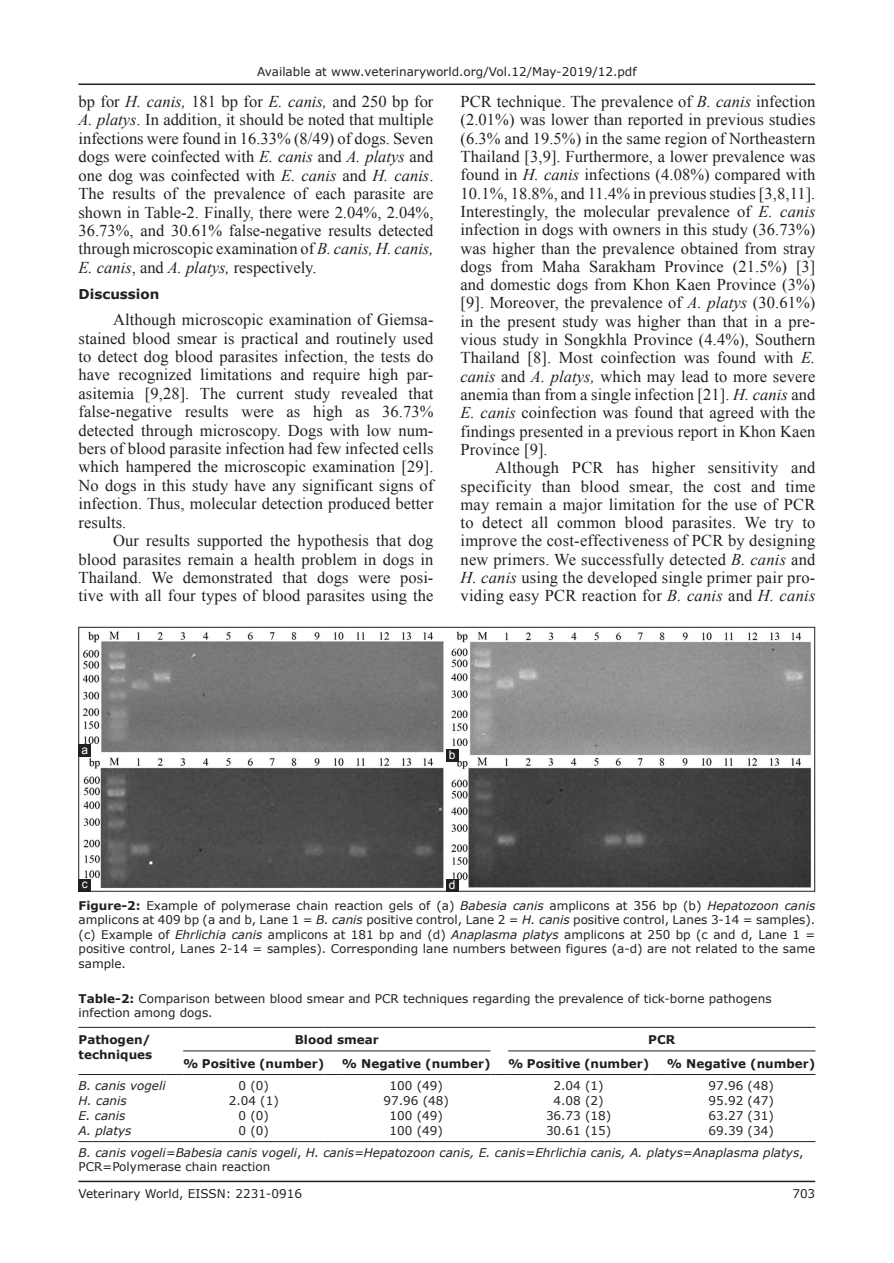
<style>
.page{position:relative;width:894px;height:1263px;background:#fff}
.page>*{position:absolute;margin:0;border:0;box-sizing:border-box;transform-origin:0 0}
.TX{font:16.5px/18.3px "Times New Roman";letter-spacing:.005em;color:#231f20;text-align:justify}
.t1{font:700 13.5px "Verdana";color:#231f20}
.FGC{font:12px/14.5px "Verdana";color:#231f20;text-align:justify}
.TFN{font:italic 12px/14.5px "Verdana";color:#231f20}
.TT{font:12px/14.5px "Verdana";color:#231f20}
.TCH{font:700 12px/14.5px "Verdana";color:#231f20}
.TB{font:12px "Verdana";color:#231f20}
.TBL{font:12px "Verdana";color:#231f20}
.TB-2{font:italic 12px "Verdana";color:#231f20}
.TBL-2{font:italic 12px "Verdana";color:#231f20}
.LABEL{font:12px "Arial";color:#fff}
.s1{font-style:italic}
.s2{font-weight:700}
.s3{font-style:normal}
</style>
<div class="page">
<hr style="left:78px;top:1180px;width:737px;height:2px;background:#231f20">
<hr style="left:78px;top:83px;width:737px;height:2px;background:#231f20">
<svg style="left:490px;top:1027px;width:18px;height:1px"></svg>
<svg style="left:490px;top:1074px;width:18px;height:1px"></svg>
<hr style="left:78px;top:1141px;width:87px;height:1px;background:#231f20">
<svg style="left:165px;top:1141px;width:18px;height:1px"></svg>
<hr style="left:183px;top:1141px;width:141px;height:1px;background:#231f20">
<svg style="left:324px;top:1141px;width:18px;height:1px"></svg>
<hr style="left:342px;top:1141px;width:148px;height:1px;background:#231f20">
<svg style="left:490px;top:1141px;width:18px;height:1px"></svg>
<hr style="left:508px;top:1141px;width:141px;height:1px;background:#231f20">
<svg style="left:649px;top:1141px;width:17px;height:1px"></svg>
<hr style="left:666px;top:1141px;width:149px;height:1px;background:#231f20">
<hr style="left:78px;top:1027px;width:87px;height:1px;background:#231f20">
<svg style="left:165px;top:1027px;width:18px;height:1px"></svg>
<hr style="left:183px;top:1027px;width:141px;height:1px;background:#231f20">
<svg style="left:324px;top:1027px;width:18px;height:1px"></svg>
<hr style="left:342px;top:1027px;width:148px;height:1px;background:#231f20">
<hr style="left:508px;top:1027px;width:141px;height:1px;background:#231f20">
<svg style="left:649px;top:1027px;width:17px;height:1px"></svg>
<hr style="left:666px;top:1027px;width:149px;height:1px;background:#231f20">
<hr style="left:78px;top:1074px;width:87px;height:1px;background:#231f20">
<svg style="left:165px;top:1074px;width:18px;height:1px"></svg>
<hr style="left:183px;top:1074px;width:141px;height:1px;background:#231f20">
<svg style="left:324px;top:1074px;width:18px;height:1px"></svg>
<hr style="left:342px;top:1074px;width:148px;height:1px;background:#231f20">
<hr style="left:508px;top:1074px;width:141px;height:1px;background:#231f20">
<svg style="left:649px;top:1074px;width:17px;height:1px"></svg>
<hr style="left:666px;top:1074px;width:149px;height:1px;background:#231f20">
<hr style="left:183px;top:1050px;width:141px;height:1px;background:#231f20">
<svg style="left:324px;top:1050px;width:18px;height:1px"></svg>
<hr style="left:342px;top:1050px;width:148px;height:1px;background:#231f20">
<hr style="left:508px;top:1050px;width:141px;height:1px;background:#231f20">
<svg style="left:649px;top:1050px;width:17px;height:1px"></svg>
<hr style="left:666px;top:1050px;width:149px;height:1px;background:#231f20">
<img style="left:82px;top:631px;width:729px;height:258px">
<div style="left:445px;top:878px;width:13px;height:13px;background:#231f20"></div>
<div style="left:78px;top:878px;width:13px;height:13px;background:#231f20"></div>
<div style="left:445px;top:748px;width:13px;height:13px;background:#231f20"></div>
<div style="left:78px;top:744px;width:13px;height:13px;background:#231f20"></div>
<p class="FGC" style="left:257px;top:64px;width:381px">Available at www.veterinaryworld.org/Vol.12/May-2019/12.pdf</p>
<p class="TX" style="left:78px;top:92px;width:356px">bp for <span class="s1">H. canis,</span> 181 bp for <span class="s1">E. canis,</span> and 250 bp for <span class="s1">A. platys</span>. In addition, it should be noted that multiple infections were found in 16.33% (8/49) of dogs. Seven dogs were coinfected with <span class="s1">E. canis</span> and <span class="s1">A. platys</span> and one dog was coinfected with <span class="s1">E. canis</span> and <span class="s1">H. canis</span>.<br>The results of the prevalence of each parasite are shown in Table-2. Finally, there were 2.04%, 2.04%, 36.73%, and 30.61% false-negative results detected through microscopic examination of <span class="s1">B. canis, H. canis, E. canis</span>, and <span class="s1">A. platys,</span> respectively.</p>
<h1 class="t1" style="left:78px;top:285px;width:82px">Discussion</h1>
<p class="TX" style="left:78px;top:310px;width:356px;text-indent:34px">Although microscopic examination of Giemsa&shy;stained blood smear is practical and routinely used to detect dog blood parasites infection, the tests do have recognized limitations and require high par&shy;asitemia [9,28]. The current study revealed that false-negative results were as high as 36.73% detected through microscopy. Dogs with low num&shy;bers of blood parasite infection had few infected cells which hampered the microscopic examination [29].<br>No dogs in this study have any significant signs of infection. Thus, molecular detection produced better results.</p>
<p class="TX" style="left:78px;top:531px;width:356px;text-indent:34px">Our results supported the hypothesis that dog blood parasites remain a health problem in dogs in Thailand. We demonstrated that dogs were posi&shy;tive with all four types of blood parasites using the</p>
<p class="TX" style="left:460px;top:92px;width:356px">PCR technique. The prevalence of <span class="s1">B. canis</span> infection (2.01%) was lower than reported in previous studies (6.3% and 19.5%) in the same region of Northeastern Thailand [3,9]. Furthermore, a lower prevalence was found in <span class="s1">H. canis</span> infections (4.08%) compared with 10.1%, 18.8%, and 11.4% in previous studies [3,8,11].<br>Interestingly, the molecular prevalence of <span class="s1">E. canis </span>infection in dogs with owners in this study (36.73%) was higher than the prevalence obtained from stray dogs from Maha Sarakham Province (21.5%) [3] and domestic dogs from Khon Kaen Province (3%) [9]. Moreover, the prevalence of <span class="s1">A. platys</span> (30.61%) in the present study was higher than that in a pre&shy;vious study in Songkhla Province (4.4%), Southern Thailand [8]. Most coinfection was found with <span class="s1">E. canis</span> and <span class="s1">A. platys,</span> which may lead to more severe anemia than from a single infection [21]. <span class="s1">H. canis</span> and <span class="s1">E. canis</span> coinfection was found that agreed with the findings presented in a previous report in Khon Kaen Province [9].</p>
<p class="TX" style="left:460px;top:458px;width:356px;text-indent:34px">Although PCR has higher sensitivity and specificity than blood smear, the cost and time may remain a major limitation for the use of PCR to detect all common blood parasites. We try to improve the cost-effectiveness of PCR by designing new primers. We successfully detected <span class="s1">B. canis</span> and <span class="s1">H. canis</span> using the developed single primer pair pro&shy;viding easy PCR reaction for <span class="s1">B. canis</span> and <span class="s1">H. canis</span></p>
<p class="LABEL" style="left:82px;top:741px;width:8px">a</p>
<p class="LABEL" style="left:448px;top:747px;width:8px">b</p>
<p class="LABEL" style="left:82px;top:875px;width:7px">c</p>
<p class="LABEL" style="left:448px;top:876px;width:8px">d</p>
<p class="FGC" style="left:78px;top:898px;width:738px"><span class="s2">Figure-2:</span> Example of polymerase chain reaction gels of (a) <span class="s1">Babesia canis</span> amplicons at 356 bp (b) <span class="s1">Hepatozoon canis </span>amplicons at 409 bp (a and b, Lane 1 = <span class="s1">B. canis</span> positive control, Lane 2 = <span class="s1">H. canis</span> positive control, Lanes 3-14 = samples). (c) Example of <span class="s1">Ehrlichia canis</span> amplicons at 181 bp and (d) <span class="s1">Anaplasma platys</span> amplicons at 250 bp (c and d, Lane 1 = positive control, Lanes 2-14 = samples). Corresponding lane numbers between figures (a-d) are not related to the same sample.</p>
<p class="TT" style="left:78px;top:991px;width:694px"><span class="s2">Table-2:</span> Comparison between blood smear and PCR techniques regarding the prevalence of tick‑borne pathogens infection among dogs.</p>
<p class="TCH" style="left:78px;top:1032px;width:75px">Pathogen/ techniques</p>
<p class="TCH" style="left:295px;top:1032px;width:85px">Blood smear</p>
<p class="TCH" style="left:648px;top:1032px;width:28px">PCR</p>
<p class="TCH" style="left:183px;top:1056px;width:142px">% Positive (number)</p>
<p class="TCH" style="left:342px;top:1056px;width:150px">% Negative (number)</p>
<p class="TCH" style="left:508px;top:1056px;width:142px">% Positive (number)</p>
<p class="TCH" style="left:666px;top:1056px;width:150px">% Negative (number)</p>
<p class="TB-2" style="left:78px;top:1077px;width:89px">B. canis vogeli</p>
<p class="TB" style="left:238px;top:1077px;width:32px">0 (0)</p>
<p class="TB" style="left:389px;top:1077px;width:55px">100 (49)</p>
<p class="TB" style="left:553px;top:1077px;width:52px">2.04 (1)</p>
<p class="TB" style="left:708px;top:1077px;width:67px">97.96 (48)</p>
<p class="TB-2" style="left:78px;top:1092px;width:50px">H. canis</p>
<p class="TB" style="left:229px;top:1092px;width:52px">2.04 (1)</p>
<p class="TB" style="left:383px;top:1092px;width:67px">97.96 (48)</p>
<p class="TB" style="left:553px;top:1092px;width:52px">4.08 (2)</p>
<p class="TB" style="left:708px;top:1092px;width:67px">95.92 (47)</p>
<p class="TB-2" style="left:78px;top:1107px;width:48px">E. canis</p>
<p class="TB" style="left:238px;top:1107px;width:32px">0 (0)</p>
<p class="TB" style="left:389px;top:1107px;width:55px">100 (49)</p>
<p class="TB" style="left:546px;top:1107px;width:67px">36.73 (18)</p>
<p class="TB" style="left:708px;top:1107px;width:67px">63.27 (31)</p>
<p class="TBL-2" style="left:78px;top:1122px;width:54px">A. platys</p>
<p class="TBL" style="left:238px;top:1122px;width:32px">0 (0)</p>
<p class="TBL" style="left:389px;top:1122px;width:55px">100 (49)</p>
<p class="TBL" style="left:546px;top:1122px;width:67px">30.61 (15)</p>
<p class="TBL" style="left:708px;top:1122px;width:67px">69.39 (34)</p>
<p class="TFN" style="left:78px;top:1145px;width:726px">B. canis vogeli=Babesia canis vogeli<span class="s3">,</span> H. canis=Hepatozoon canis, E. canis=Ehrlichia canis, A. platys=Anaplasma platys<span class="s3">,<br>PCR=Polymerase chain reaction</span></p>
<p class="FGC" style="left:78px;top:1186px;width:225px">Veterinary World, EISSN: 2231-0916</p>
<p class="FGC" style="left:792px;top:1186px;width:24px">703</p>
</div>
